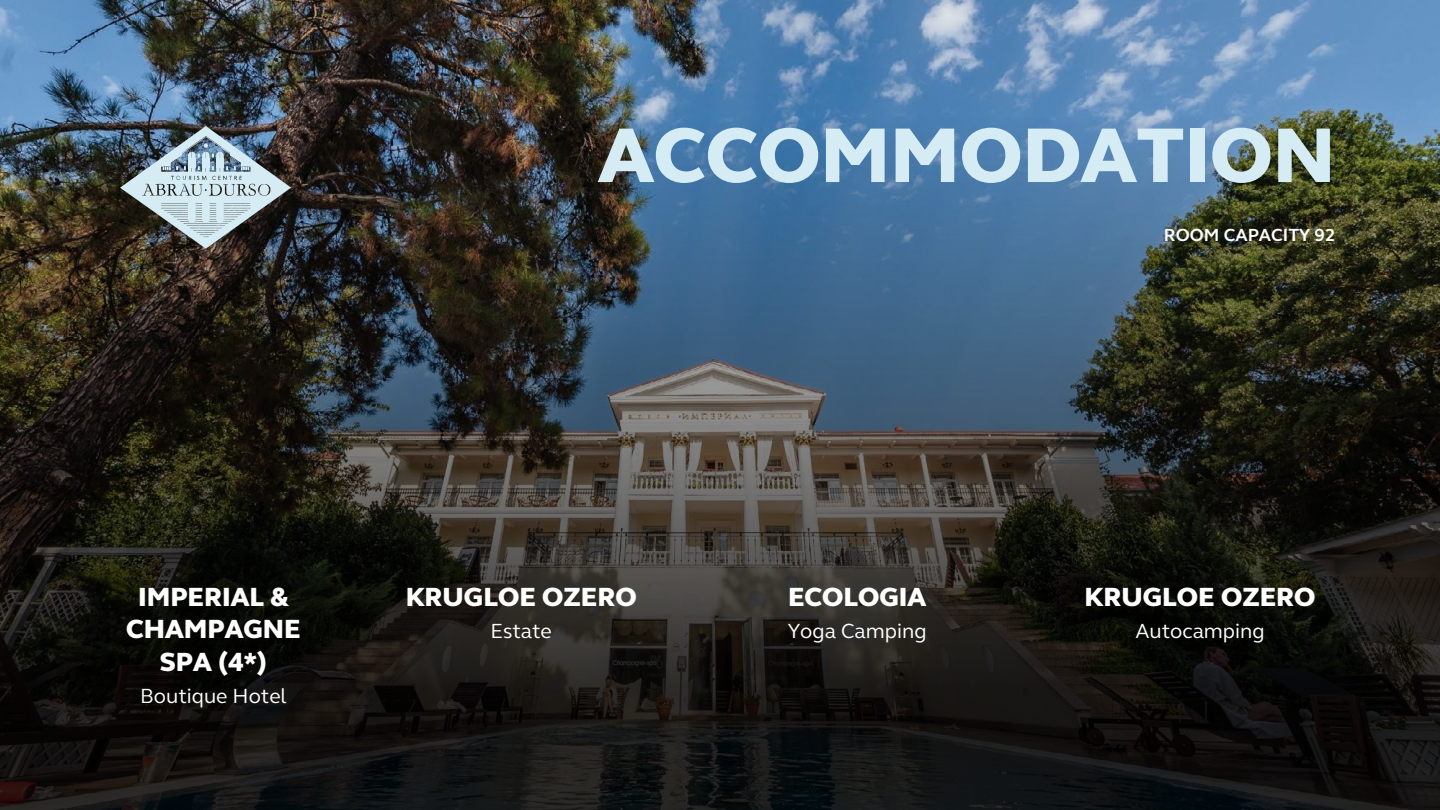
<style>
.page{position:relative;width:1440px;height:810px;background:#fff}
.page>*{position:absolute;margin:0;border:0;box-sizing:border-box;transform-origin:0 0}
.t1{font:800 79.5px "FS Elliot Pro";color:#d5ecf4}
.t2{font:800 27px/32.4px "FS Elliot Pro";color:#fff;text-align:center}
.t3{font:21px "FS Elliot Pro";color:#fff}
.t4{font:700 18px "FS Elliot Pro";color:#fff}
</style>
<div class="page">
<img style="left:0;top:0;width:1440px;height:810px">
<img style="left:120px;top:126px;width:171px;height:123px">
<h1 class="t1" style="left:598px;top:108px;width:738px">ACCOMMODATION</h1>
<p class="t4" style="left:1164px;top:225px;width:173px">ROOM CAPACITY 92</p>
<p class="t2" style="left:126px;top:581px;width:176px">IMPERIAL &amp;<br>CHAMPAGNE<br>SPA (4*)</p>
<p class="t3" style="left:140px;top:684px;width:148px">Boutique Hotel</p>
<p class="t2" style="left:406px;top:581px;width:232px">KRUGLOE OZERO</p>
<p class="t3" style="left:490px;top:619px;width:63px">Estate</p>
<p class="t2" style="left:788px;top:581px;width:140px">ECOLOGIA</p>
<p class="t3" style="left:788px;top:619px;width:140px">Yoga Camping</p>
<p class="t2" style="left:1084px;top:581px;width:232px">KRUGLOE OZERO</p>
<p class="t3" style="left:1135px;top:619px;width:131px">Autocamping</p>
</div>
